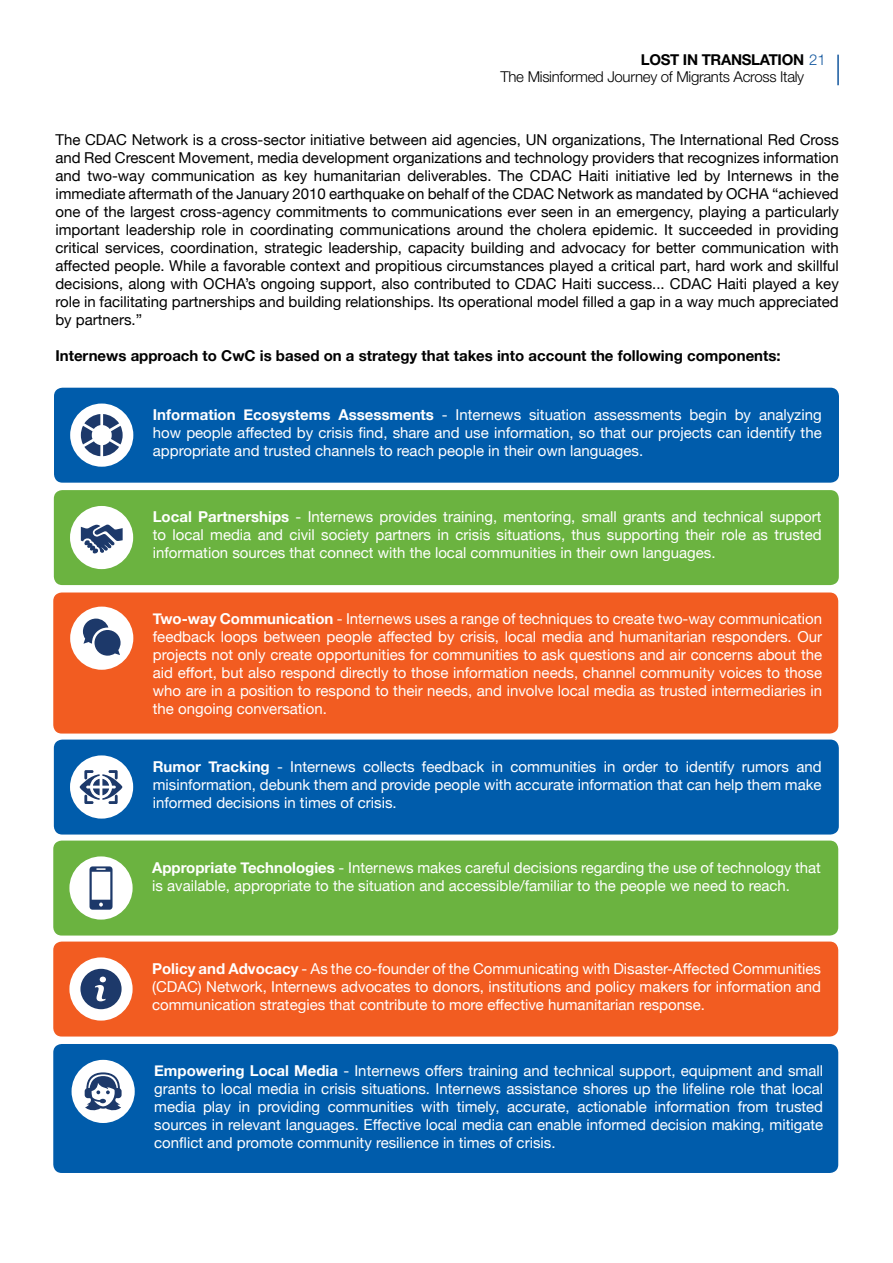
<style>
.page{position:relative;width:893px;height:1263px;background:#fff}
.page>*{position:absolute;margin:0;border:0;box-sizing:border-box;transform-origin:0 0}
.t1{font:15px/18px "Helvetica Neue";color:#fff;text-align:justify}
.t2{font:15px/18px "Helvetica Neue";color:#000;text-align:justify}
.t3{font:700 15px "Helvetica Neue";color:#000}
.t4{font:300 15px/16.5px "Helvetica Neue LT Pro";letter-spacing:-.02em;color:#000}
.s1{font-weight:700}
.s2{color:#13579e}
</style>
<div class="page">
<hr style="left:837px;top:55px;width:2px;height:30px;background:#13579e">
<div style="left:54px;top:388px;width:785px;height:95px;background:#005cab;border-radius:9px"></div>
<div style="left:70px;top:403px;width:63px;height:64px;background:#fff;border-radius:50%"></div>
<div style="left:53px;top:592px;width:785px;height:141px;background:#f25c21;border-radius:9px"></div>
<div style="left:54px;top:490px;width:785px;height:95px;background:#6bb340;border-radius:9px"></div>
<div style="left:70px;top:506px;width:63px;height:63px;background:#fff;border-radius:50%"></div>
<div style="left:70px;top:607px;width:63px;height:63px;background:#fff;border-radius:50%"></div>
<div style="left:54px;top:739px;width:785px;height:95px;background:#005cab;border-radius:9px"></div>
<div style="left:70px;top:755px;width:63px;height:64px;background:#fff;border-radius:50%"></div>
<div style="left:53px;top:840px;width:785px;height:95px;background:#6bb340;border-radius:9px"></div>
<div style="left:69px;top:856px;width:64px;height:63px;background:#fff;border-radius:50%"></div>
<div style="left:53px;top:941px;width:785px;height:95px;background:#f25c21;border-radius:9px"></div>
<div style="left:69px;top:957px;width:64px;height:63px;background:#fff;border-radius:50%"></div>
<div style="left:53px;top:1044px;width:785px;height:129px;background:#005cab;border-radius:9px"></div>
<div style="left:72px;top:1060px;width:63px;height:63px;background:#fff;border-radius:50%"></div>
<svg style="left:81px;top:524px;width:42px;height:30px"></svg>
<svg style="left:81px;top:414px;width:42px;height:42px"></svg>
<svg style="left:83px;top:619px;width:38px;height:37px"></svg>
<svg style="left:90px;top:866px;width:23px;height:44px"></svg>
<svg style="left:85px;top:1072px;width:37px;height:38px"></svg>
<svg style="left:80px;top:969px;width:42px;height:40px"></svg>
<svg style="left:80px;top:770px;width:42px;height:34px"></svg>
<p class="t4" style="left:500px;top:51px;width:327px;text-indent:140px"><span class="s1">LOST IN TRANSLATION</span> <span class="s2">21<br></span>The Misinformed Journey of Migrants Across Italy</p>
<p class="t2" style="left:55px;top:132px;width:785px">The CDAC Network is a cross-sector initiative between aid agencies, UN organizations, The International Red Cross and Red Crescent Movement, media development organizations and technology providers that recognizes information and two-way communication as key humanitarian deliverables. The CDAC Haiti initiative led by Internews in the immediate aftermath of the January 2010 earthquake on behalf of the CDAC Network as mandated by OCHA “achieved one of the largest cross-agency commitments to communications ever seen in an emergency, playing a particularly important leadership role in coordinating communications around the cholera epidemic. It succeeded in providing critical services, coordination, strategic leadership, capacity building and advocacy for better communication with affected people. While a favorable context and propitious circumstances played a critical part, hard work and skillful decisions, along with OCHA’s ongoing support, also contributed to CDAC Haiti success... CDAC Haiti played a key role in facilitating partnerships and building relationships. Its operational model filled a gap in a way much appreciated by partners.”</p>
<p class="t3" style="left:55px;top:344px;width:727px">Internews approach to CwC is based on a strategy that takes into account the following components:</p>
<p class="t1" style="left:153px;top:407px;width:670px"><span class="s1">Information Ecosystems Assessments</span> - Internews situation assessments begin by analyzing how people affected by crisis find, share and use information, so that our projects can identify the appropriate and trusted channels to reach people in their own languages.</p>
<p class="t1" style="left:153px;top:509px;width:670px"><span class="s1">Local Partnerships</span> - Internews provides training, mentoring, small grants and technical support to local media and civil society partners in crisis situations, thus supporting their role as trusted information sources that connect with the local communities in their own languages.</p>
<p class="t1" style="left:153px;top:610px;width:671px"><span class="s1">Two-way Communication</span> - Internews uses a range of techniques to create two-way communication feedback loops between people affected by crisis, local media and humanitarian responders. Our projects not only create opportunities for communities to ask questions and air concerns about the aid effort, but also respond directly to those information needs, channel community voices to those who are in a position to respond to their needs, and involve local media as trusted intermediaries in the ongoing conversation.</p>
<p class="t1" style="left:153px;top:758px;width:670px"><span class="s1">Rumor Tracking</span> - Internews collects feedback in communities in order to identify rumors and misinformation, debunk them and provide people with accurate information that can help them make informed decisions in times of crisis.</p>
<p class="t1" style="left:152px;top:859px;width:670px"><span class="s1">Appropriate Technologies</span> - Internews makes careful decisions regarding the use of technology that is available, appropriate to the situation and accessible/familiar to the people we need to reach.</p>
<p class="t1" style="left:152px;top:960px;width:670px"><span class="s1">Policy and Advocacy</span> - As the co-founder of the Communicating with Disaster-Affected Communities (CDAC) Network, Internews advocates to donors, institutions and policy makers for information and communication strategies that contribute to more effective humanitarian response.</p>
<p class="t1" style="left:154px;top:1063px;width:670px"><span class="s1">Empowering Local Media</span> - Internews offers training and technical support, equipment and small grants to local media in crisis situations. Internews assistance shores up the lifeline role that local media play in providing communities with timely, accurate, actionable information from trusted sources in relevant languages. Effective local media can enable informed decision making, mitigate conflict and promote community resilience in times of crisis.</p>
</div>
